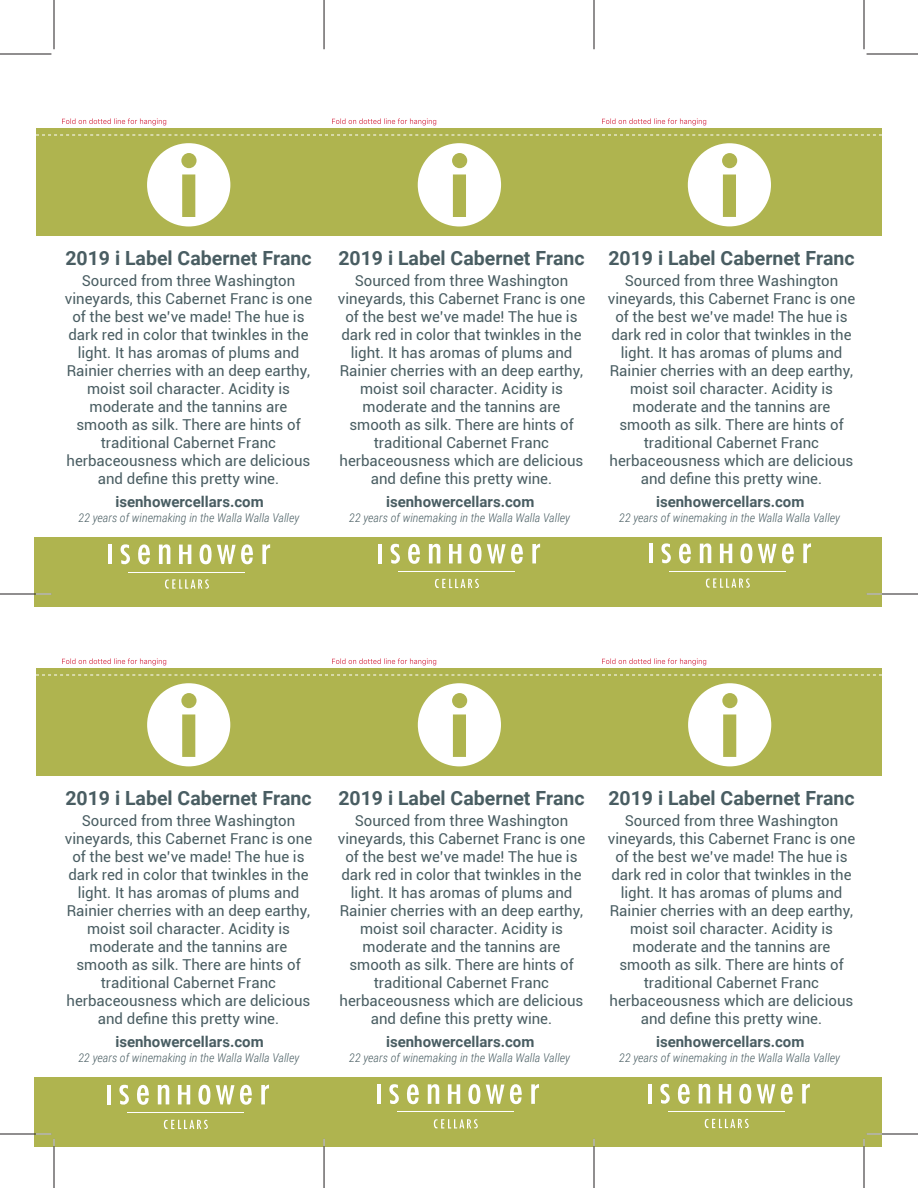
<style>
.page{position:relative;width:918px;height:1188px;background:#fff}
.page>*{position:absolute;margin:0;border:0;box-sizing:border-box;transform-origin:0 0}
.t1{font:700 19.5px "Roboto";color:#495d62}
.t2{font:15px/18px "Roboto";color:#495d62;text-align:center}
.t3{font:700 15px "Roboto";color:#495d62}
.t4{font:italic 300 12px "Roboto Condensed";color:#495d62}
</style>
<div class="page">
<div style="left:36px;top:128px;width:846px;height:107px;background:#afb44f"></div>
<div style="left:34px;top:537px;width:848px;height:69px;background:#afb44f"></div>
<svg style="left:147px;top:143px;width:83px;height:83px"></svg>
<svg style="left:418px;top:143px;width:83px;height:83px"></svg>
<svg style="left:688px;top:143px;width:83px;height:83px"></svg>
<div style="left:36px;top:668px;width:846px;height:107px;background:#afb44f"></div>
<div style="left:34px;top:1077px;width:848px;height:69px;background:#afb44f"></div>
<svg style="left:147px;top:683px;width:83px;height:83px"></svg>
<svg style="left:418px;top:683px;width:83px;height:83px"></svg>
<svg style="left:688px;top:683px;width:83px;height:83px"></svg>
<hr style="left:108px;top:545px;width:4px;height:19px;background:#fff">
<svg style="left:159px;top:544px;width:12px;height:20px"></svg>
<svg style="left:179px;top:545px;width:12px;height:19px"></svg>
<svg style="left:262px;top:544px;width:8px;height:20px"></svg>
<svg style="left:138px;top:544px;width:12px;height:21px"></svg>
<svg style="left:200px;top:544px;width:53px;height:20px"></svg>
<svg style="left:120px;top:544px;width:10px;height:21px"></svg>
<hr style="left:129px;top:572px;width:116px;height:1px;background:#fff">
<svg style="left:165px;top:579px;width:44px;height:10px"></svg>
<hr style="left:378px;top:544px;width:4px;height:19px;background:#fff">
<svg style="left:429px;top:544px;width:12px;height:19px"></svg>
<svg style="left:449px;top:544px;width:12px;height:19px"></svg>
<svg style="left:532px;top:543px;width:8px;height:20px"></svg>
<svg style="left:408px;top:543px;width:12px;height:21px"></svg>
<svg style="left:470px;top:543px;width:53px;height:21px"></svg>
<svg style="left:390px;top:543px;width:10px;height:21px"></svg>
<hr style="left:399px;top:571px;width:116px;height:1px;background:#fff">
<svg style="left:435px;top:578px;width:44px;height:11px"></svg>
<hr style="left:649px;top:544px;width:3px;height:19px;background:#fff">
<svg style="left:700px;top:543px;width:12px;height:20px"></svg>
<svg style="left:720px;top:544px;width:12px;height:19px"></svg>
<svg style="left:803px;top:543px;width:8px;height:20px"></svg>
<svg style="left:679px;top:543px;width:12px;height:21px"></svg>
<svg style="left:758px;top:543px;width:36px;height:20px"></svg>
<svg style="left:740px;top:543px;width:12px;height:21px"></svg>
<svg style="left:661px;top:543px;width:10px;height:21px"></svg>
<hr style="left:670px;top:571px;width:116px;height:1px;background:#fff">
<svg style="left:706px;top:578px;width:44px;height:10px"></svg>
<hr style="left:107px;top:1085px;width:3px;height:19px;background:#fff">
<svg style="left:158px;top:1085px;width:12px;height:19px"></svg>
<svg style="left:178px;top:1085px;width:12px;height:19px"></svg>
<svg style="left:261px;top:1084px;width:8px;height:20px"></svg>
<svg style="left:137px;top:1084px;width:12px;height:21px"></svg>
<svg style="left:216px;top:1084px;width:36px;height:21px"></svg>
<svg style="left:198px;top:1085px;width:12px;height:20px"></svg>
<svg style="left:119px;top:1084px;width:10px;height:21px"></svg>
<hr style="left:128px;top:1112px;width:116px;height:1px;background:#fff">
<svg style="left:164px;top:1119px;width:44px;height:11px"></svg>
<hr style="left:377px;top:1084px;width:3px;height:20px;background:#fff">
<svg style="left:428px;top:1084px;width:11px;height:20px"></svg>
<svg style="left:448px;top:1084px;width:12px;height:20px"></svg>
<svg style="left:531px;top:1084px;width:8px;height:20px"></svg>
<svg style="left:407px;top:1084px;width:12px;height:20px"></svg>
<svg style="left:486px;top:1084px;width:36px;height:20px"></svg>
<svg style="left:468px;top:1084px;width:12px;height:20px"></svg>
<svg style="left:389px;top:1084px;width:10px;height:20px"></svg>
<hr style="left:398px;top:1111px;width:116px;height:1px;background:#fff">
<svg style="left:434px;top:1119px;width:44px;height:10px"></svg>
<hr style="left:648px;top:1084px;width:3px;height:19px;background:#fff">
<svg style="left:699px;top:1084px;width:11px;height:19px"></svg>
<svg style="left:719px;top:1084px;width:12px;height:19px"></svg>
<svg style="left:802px;top:1083px;width:8px;height:20px"></svg>
<svg style="left:677px;top:1084px;width:13px;height:20px"></svg>
<svg style="left:757px;top:1083px;width:36px;height:21px"></svg>
<svg style="left:739px;top:1084px;width:12px;height:20px"></svg>
<svg style="left:660px;top:1083px;width:10px;height:21px"></svg>
<hr style="left:669px;top:1111px;width:116px;height:1px;background:#fff">
<svg style="left:704px;top:1118px;width:45px;height:11px"></svg>
<hr style="left:867px;top:594px;width:51px;height:1px;background:#231f20">
<hr style="left:0;top:594px;width:51px;height:1px;background:#231f20">
<hr style="left:324px;top:0;width:1px;height:49px;background:#231f20">
<hr style="left:324px;top:1139px;width:1px;height:49px;background:#231f20">
<hr style="left:594px;top:0;width:1px;height:49px;background:#231f20">
<hr style="left:594px;top:1139px;width:1px;height:49px;background:#231f20">
<hr style="left:54px;top:0;width:1px;height:49px;background:#231f20">
<hr style="left:54px;top:1139px;width:1px;height:49px;background:#231f20">
<hr style="left:864px;top:0;width:1px;height:49px;background:#231f20">
<hr style="left:864px;top:1139px;width:1px;height:49px;background:#231f20">
<hr style="left:0;top:54px;width:51px;height:1px;background:#231f20">
<hr style="left:867px;top:54px;width:51px;height:1px;background:#231f20">
<hr style="left:0;top:1134px;width:51px;height:1px;background:#231f20">
<hr style="left:867px;top:1134px;width:51px;height:1px;background:#231f20">
<svg style="left:36px;top:135px;width:846px;height:1px"></svg>
<svg style="left:332px;top:118px;width:104px;height:7px"></svg>
<svg style="left:602px;top:118px;width:104px;height:7px"></svg>
<svg style="left:36px;top:675px;width:846px;height:1px"></svg>
<svg style="left:62px;top:658px;width:104px;height:7px"></svg>
<svg style="left:332px;top:658px;width:104px;height:7px"></svg>
<svg style="left:602px;top:658px;width:104px;height:7px"></svg>
<svg style="left:36px;top:1134px;width:19px;height:12px"></svg>
<svg style="left:864px;top:1134px;width:18px;height:12px"></svg>
<svg style="left:867px;top:594px;width:15px;height:1px"></svg>
<svg style="left:36px;top:594px;width:15px;height:1px"></svg>
<svg style="left:62px;top:118px;width:104px;height:7px"></svg>
<h1 class="t1" style="left:65px;top:244px;width:248px">2019 i Label Cabernet Franc</h1>
<p class="t2" style="left:65px;top:271px;width:249px">Sourced from three Washington vineyards, this Cabernet Franc is one of the best we’ve made! The hue is dark red in color that twinkles in the light. It has aromas of plums and<br>Rainier cherries with an deep earthy, moist soil character. Acidity is moderate and the tannins are smooth as silk. There are hints of traditional Cabernet Franc herbaceousness which are delicious and define this pretty wine.</p>
<p class="t3" style="left:115px;top:492px;width:150px">isenhowercellars.com</p>
<p class="t4" style="left:79px;top:510px;width:222px">22 years of winemaking in the Walla Walla Valley</p>
<h1 class="t1" style="left:338px;top:244px;width:248px">2019 i Label Cabernet Franc</h1>
<p class="t2" style="left:338px;top:271px;width:249px">Sourced from three Washington vineyards, this Cabernet Franc is one of the best we’ve made! The hue is dark red in color that twinkles in the light. It has aromas of plums and<br>Rainier cherries with an deep earthy, moist soil character. Acidity is moderate and the tannins are smooth as silk. There are hints of traditional Cabernet Franc herbaceousness which are delicious and define this pretty wine.</p>
<p class="t3" style="left:386px;top:492px;width:150px">isenhowercellars.com</p>
<p class="t4" style="left:349px;top:510px;width:222px">22 years of winemaking in the Walla Walla Valley</p>
<h1 class="t1" style="left:608px;top:244px;width:248px">2019 i Label Cabernet Franc</h1>
<p class="t2" style="left:608px;top:271px;width:249px">Sourced from three Washington vineyards, this Cabernet Franc is one of the best we’ve made! The hue is dark red in color that twinkles in the light. It has aromas of plums and<br>Rainier cherries with an deep earthy, moist soil character. Acidity is moderate and the tannins are smooth as silk. There are hints of traditional Cabernet Franc herbaceousness which are delicious and define this pretty wine.</p>
<p class="t3" style="left:656px;top:492px;width:150px">isenhowercellars.com</p>
<p class="t4" style="left:619px;top:510px;width:222px">22 years of winemaking in the Walla Walla Valley</p>
<h1 class="t1" style="left:65px;top:784px;width:248px">2019 i Label Cabernet Franc</h1>
<p class="t2" style="left:65px;top:811px;width:249px">Sourced from three Washington vineyards, this Cabernet Franc is one of the best we’ve made! The hue is dark red in color that twinkles in the light. It has aromas of plums and<br>Rainier cherries with an deep earthy, moist soil character. Acidity is moderate and the tannins are smooth as silk. There are hints of traditional Cabernet Franc herbaceousness which are delicious and define this pretty wine.</p>
<p class="t3" style="left:115px;top:1032px;width:150px">isenhowercellars.com</p>
<p class="t4" style="left:79px;top:1050px;width:222px">22 years of winemaking in the Walla Walla Valley</p>
<h1 class="t1" style="left:338px;top:784px;width:248px">2019 i Label Cabernet Franc</h1>
<p class="t2" style="left:338px;top:811px;width:249px">Sourced from three Washington vineyards, this Cabernet Franc is one of the best we’ve made! The hue is dark red in color that twinkles in the light. It has aromas of plums and<br>Rainier cherries with an deep earthy, moist soil character. Acidity is moderate and the tannins are smooth as silk. There are hints of traditional Cabernet Franc herbaceousness which are delicious and define this pretty wine.</p>
<p class="t3" style="left:386px;top:1032px;width:150px">isenhowercellars.com</p>
<p class="t4" style="left:349px;top:1050px;width:222px">22 years of winemaking in the Walla Walla Valley</p>
<h1 class="t1" style="left:608px;top:784px;width:248px">2019 i Label Cabernet Franc</h1>
<p class="t2" style="left:608px;top:811px;width:249px">Sourced from three Washington vineyards, this Cabernet Franc is one of the best we’ve made! The hue is dark red in color that twinkles in the light. It has aromas of plums and<br>Rainier cherries with an deep earthy, moist soil character. Acidity is moderate and the tannins are smooth as silk. There are hints of traditional Cabernet Franc herbaceousness which are delicious and define this pretty wine.</p>
<p class="t3" style="left:656px;top:1032px;width:150px">isenhowercellars.com</p>
<p class="t4" style="left:619px;top:1050px;width:222px">22 years of winemaking in the Walla Walla Valley</p>
</div>
